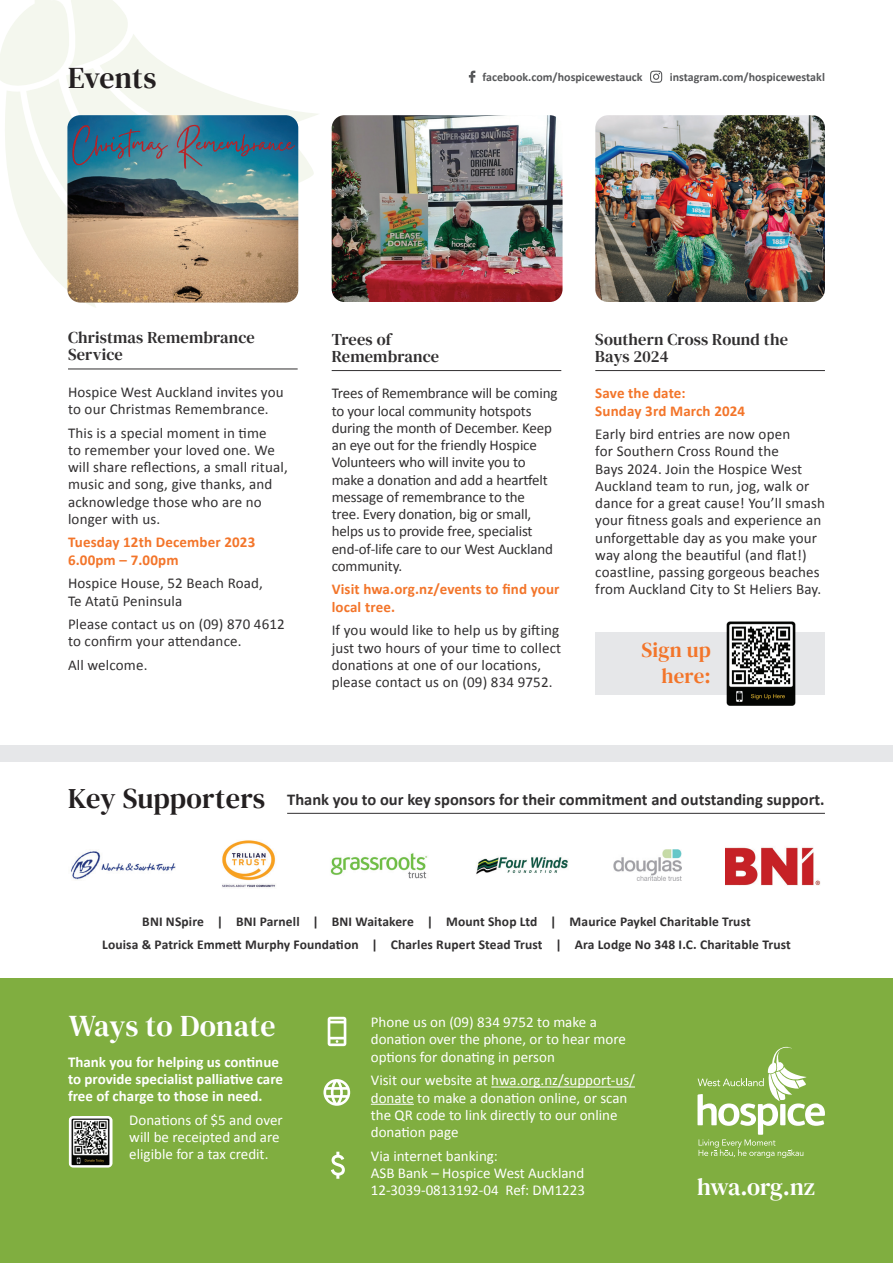
<style>
.page{position:relative;width:893px;height:1263px;background:#fff}
.page>*{position:absolute;margin:0;border:0;box-sizing:border-box;transform-origin:0 0}
.t1{font:30px "DM Serif Text";letter-spacing:.01em;color:#fff}
.t2{font:30px "DM Serif Text";letter-spacing:.005em;color:#231f20}
.t3{font:28.5px "DM Serif Text";letter-spacing:.005em;color:#231f20}
.t4{font:24px "DM Serif Text";letter-spacing:-.015em;color:#fff}
.t5{font:21px/25.5px "DM Serif Text";letter-spacing:.01em;color:#f3752a;text-align:right}
.t6{font:16.5px/17.2px "DM Serif Text";letter-spacing:.01em;color:#312f30}
.t7{font:700 16.5px "Calibri";color:#312f30}
.t8{font:15px/17.2px "Calibri";letter-spacing:.01em;color:#312f30}
.t9{font:15px/17.2px "Calibri";color:#fff}
.t10{font:15px/17.2px "Calibri";letter-spacing:-.01em;color:#312f30}
.t11{font:700 15px/17.2px "Calibri";letter-spacing:.01em;color:#f3752a}
.t12{font:700 15px/17.2px "Calibri";color:#fff}
.t13{font:700 13.5px/23.7px "Calibri";letter-spacing:.01em;color:#312f30;text-align:center}
.t14{font:700 12px "Calibri";color:#57585a}
</style>
<div class="page">
<div style="left:595px;top:632px;width:230px;height:63px;background:#e6e7e9"></div>
<svg style="left:0;top:0;width:318px;height:308px"></svg>
<hr style="left:68px;top:369px;width:230px;height:1px;background:#312f30">
<hr style="left:332px;top:370px;width:229px;height:1px;background:#312f30">
<hr style="left:595px;top:370px;width:230px;height:1px;background:#312f30">
<img style="left:595px;top:115px;width:230px;height:187px">
<div style="left:0;top:978px;width:893px;height:285px;background:#80ae40"></div>
<div style="left:0;top:745px;width:893px;height:16px;background:#e6e7e9"></div>
<img style="left:67px;top:115px;width:231px;height:188px">
<img style="left:332px;top:115px;width:230px;height:187px">
<img style="left:725px;top:847px;width:95px;height:39px">
<img style="left:613px;top:850px;width:69px;height:30px">
<img style="left:476px;top:857px;width:92px;height:18px">
<img style="left:330px;top:853px;width:98px;height:26px">
<img style="left:71px;top:851px;width:105px;height:29px">
<img style="left:222px;top:840px;width:54px;height:48px">
<svg style="left:69px;top:1116px;width:43px;height:51px"></svg>
<img style="left:69px;top:1118px;width:43px;height:47px">
<svg style="left:331px;top:1151px;width:14px;height:28px"></svg>
<svg style="left:323px;top:1079px;width:28px;height:27px"></svg>
<svg style="left:327px;top:1016px;width:20px;height:31px"></svg>
<hr style="left:491px;top:1086px;width:144px;height:1px;background:#fff">
<hr style="left:371px;top:1104px;width:43px;height:1px;background:#fff">
<svg style="left:697px;top:1046px;width:128px;height:112px"></svg>
<img style="left:726px;top:621px;width:70px;height:85px">
<hr style="left:287px;top:813px;width:538px;height:1px;background:#312f30">
<svg style="left:650px;top:71px;width:12px;height:12px"></svg>
<svg style="left:469px;top:71px;width:6px;height:12px"></svg>
<h1 class="t2" style="left:68px;top:61px;width:90px">Events</h1>
<p class="t14" style="left:483px;top:68px;width:162px">facebook.com/hospicewestauck</p>
<p class="t14" style="left:670px;top:68px;width:157px">instagram.com/hospicewestakl</p>
<p class="t6" style="left:68px;top:329px;width:188px">Christmas Remembrance<br>Service</p>
<p class="t8" style="left:68px;top:382px;width:217px">Hospice West Auckland invites you to our Christmas Remembrance.</p>
<p class="t8" style="left:68px;top:423px;width:221px">This is a special moment in time<br>to remember your loved one. We will share reflections, a small ritual, music and song, give thanks, and acknowledge those who are no longer with us.</p>
<p class="t11" style="left:68px;top:533px;width:189px">Tuesday 12th December 2023<br>6.00pm – 7.00pm</p>
<p class="t8" style="left:68px;top:574px;width:196px">Hospice House, 52 Beach Road,<br>Te Atatū Peninsula</p>
<p class="t8" style="left:68px;top:615px;width:218px">Please contact us on (09) 870 4612 to confirm your attendance.</p>
<p class="t8" style="left:68px;top:656px;width:81px">All welcome.</p>
<p class="t6" style="left:332px;top:331px;width:109px">Trees of<br>Remembrance</p>
<p class="t10" style="left:332px;top:384px;width:227px">Trees of Remembrance will be coming to your local community hotspots during the month of December. Keep an eye out for the friendly Hospice<br>Volunteers who will invite you to make a donation and add a heartfelt message of remembrance to the<br>tree. Every donation, big or small, helps us to provide free, specialist end-of-life care to our West Auckland community.</p>
<p class="t11" style="left:332px;top:580px;width:229px">Visit hwa.org.nz/events to find your local tree.</p>
<p class="t8" style="left:332px;top:621px;width:231px">If you would like to help us by gifting just two hours of your time to collect donations at one of our locations, please contact us on (09) 834 9752.</p>
<p class="t6" style="left:595px;top:331px;width:194px">Southern Cross Round the<br>Bays 2024</p>
<p class="t11" style="left:595px;top:384px;width:151px">Save the date:<br>Sunday 3rd March 2024</p>
<p class="t8" style="left:595px;top:425px;width:231px">Early bird entries are now open<br>for Southern Cross Round the<br>Bays 2024. Join the Hospice West Auckland team to run, jog, walk or dance for a great cause! You’ll smash your fitness goals and experience an unforgettable day as you make your way along the beautiful (and flat!) coastline, passing gorgeous beaches from Auckland City to St Heliers Bay.</p>
<h3 class="t5" style="left:641px;top:638px;width:71px">Sign up here:</h3>
<h2 class="t3" style="left:68px;top:782px;width:199px">Key Supporters</h2>
<p class="t7" style="left:287px;top:787px;width:539px">Thank you to our key sponsors for their commitment and outstanding support.</p>
<p class="t13" style="left:102px;top:909px;width:690px">BNI NSpire | BNI Parnell | BNI Waitakere | Mount Shop Ltd | Maurice Paykel Charitable Trust<br>Louisa &amp; Patrick Emmett Murphy Foundation | Charles Rupert Stead Trust | Ara Lodge No 348 I.C. Charitable Trust</p>
<h1 class="t1" style="left:69px;top:1009px;width:208px">Ways to Donate</h1>
<p class="t9" style="left:371px;top:1013px;width:256px">Phone us on (09) 834 9752 to make a donation over the phone, or to hear more options for donating in person</p>
<p class="t9" style="left:371px;top:1071px;width:266px">Visit our website at hwa.org.nz/support-us/ donate to make a donation online, or scan the QR code to link directly to our online donation page</p>
<p class="t9" style="left:371px;top:1146px;width:216px">Via internet banking:<br>ASB Bank – Hospice West Auckland<br>12-3039-0813192-04 Ref: DM1223</p>
<p class="t12" style="left:68px;top:1053px;width:216px">Thank you for helping us continue to provide specialist palliative care free of charge to those in need.</p>
<p class="t9" style="left:129px;top:1111px;width:155px">Donations of $5 and over will be receipted and are eligible for a tax credit.</p>
<h3 class="t4" style="left:697px;top:1173px;width:120px">hwa.org.nz</h3>
</div>
